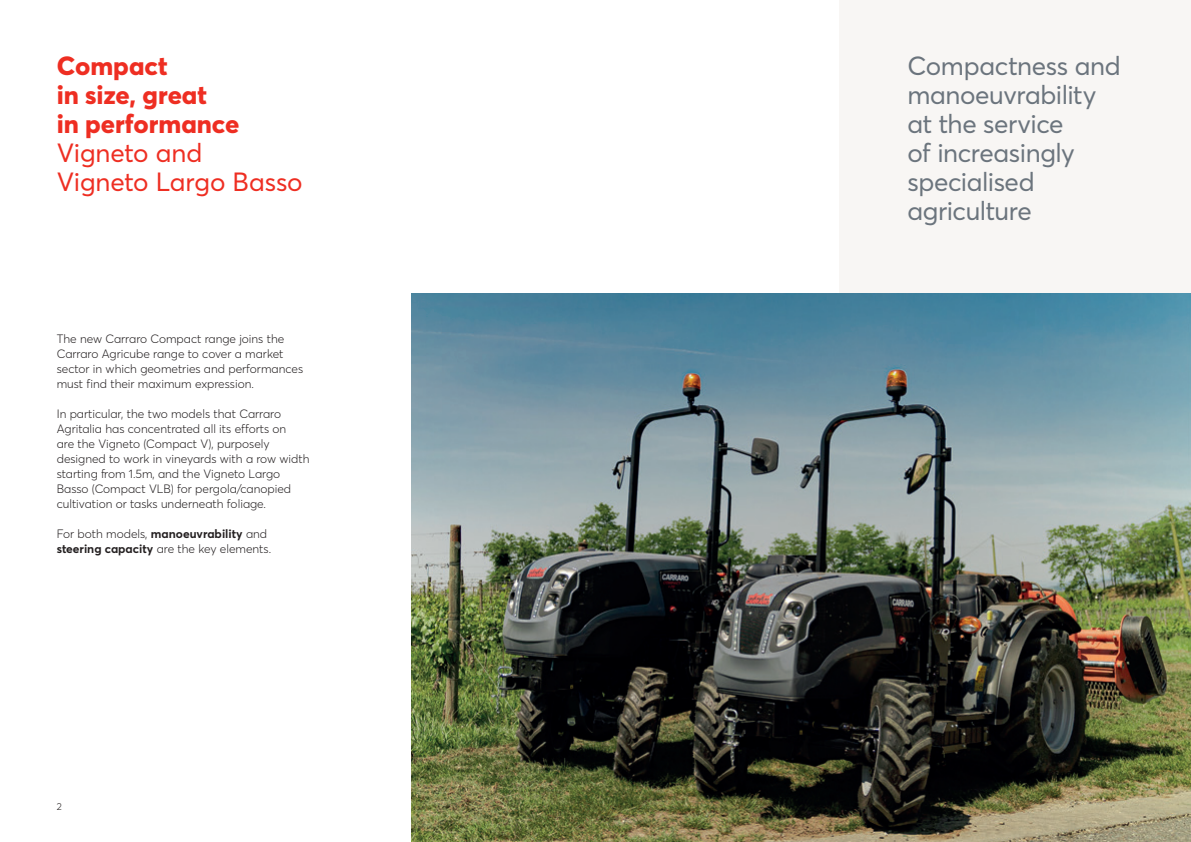
<style>
.page{position:relative;width:1191px;height:842px;background:#fff}
.page>*{position:absolute;margin:0;border:0;box-sizing:border-box;transform-origin:0 0}
.t1{font:26px/29px "Averta PE";letter-spacing:-.015em;color:#6b747d}
.t2{font:800 26px/29px "Averta PE";color:#ee2e22}
.t3{font:26px/29px "Averta PE";letter-spacing:-.005em;color:#ee2e22}
.t4{font:300 12px/15px "Averta PE";color:#231f20}
.t5{font:300 10px "Averta PE";color:#231f20}
.s1{font-weight:700}
</style>
<div class="page">
<div style="left:839px;top:0;width:352px;height:487px;background:#f8f6f4"></div>
<img style="left:411px;top:293px;width:780px;height:549px">
<h1 class="t2" style="left:57px;top:50px;width:184px">Compact<br>in size, great<br>in performance</h1>
<h1 class="t3" style="left:57px;top:137px;width:247px">Vigneto and<br>Vigneto Largo Basso</h1>
<p class="t4" style="left:57px;top:331px;width:248px">The new Carraro Compact range joins the Carraro Agricube range to cover a market sector in which geometries and performances must find their maximum expression.</p>
<p class="t4" style="left:57px;top:406px;width:254px">In particular, the two models that Carraro Agritalia has concentrated all its efforts on<br>are the Vigneto (Compact V), purposely designed to work in vineyards with a row width starting from 1.5m, and the Vigneto Largo Basso (Compact VLB) for pergola/canopied cultivation or tasks underneath foliage.</p>
<p class="t4" style="left:57px;top:526px;width:216px">For both models, <span class="s1">manoeuvrability</span> and <span class="s1">steering capacity</span> are the key elements.</p>
<p class="t5" style="left:57px;top:800px;width:7px">2</p>
<h1 class="t1" style="left:907px;top:50px;width:215px">Compactness and manoeuvrability at the service<br>of increasingly specialised agriculture</h1>
</div>
